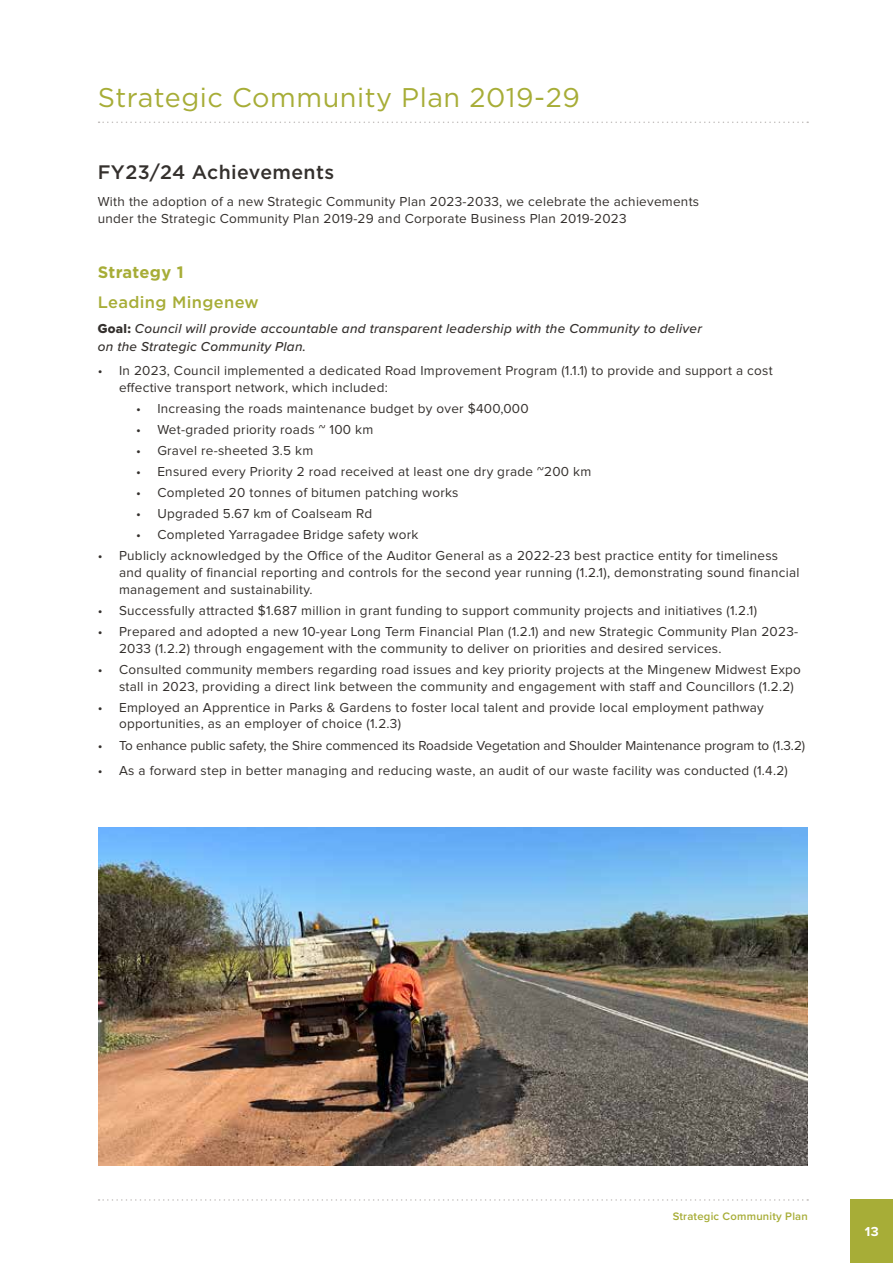
<style>
.page{position:relative;width:893px;height:1263px;background:#fff}
.page>*{position:absolute;margin:0;border:0;box-sizing:border-box;transform-origin:0 0}
.t1{font:27px "Gotham";letter-spacing:.02em;color:#a7ad37}
.t2{font:500 19.5px "Gotham";letter-spacing:.02em;color:#34302d}
.t3{font:500 16.5px "Gotham";letter-spacing:.02em;color:#a7ad37}
.t4{font:700 16.5px "Gotham";letter-spacing:.015em;color:#a7ad37}
.t5{font:13.5px/16.8px "Proxima Nova";letter-spacing:.02em;color:#34302d}
.t6{font:italic 500 13.5px/18px "Proxima Nova";letter-spacing:.02em;color:#34302d}
.t7{font:13.5px "Proxima Nova";letter-spacing:-.005em;color:#34302d}
.t8{font:700 13.5px "Proxima Nova";color:#fff}
.t9{font:600 11.25px "Proxima Nova";letter-spacing:.02em;color:#a7ad37}
.s1{font-family:"Proxima Nova Extrabld";font-weight:400;font-style:normal}
</style>
<div class="page">
<div style="left:850px;top:1199px;width:43px;height:64px;background:#a7ad37"></div>
<svg style="left:99px;top:1199px;width:709px;height:2px"></svg>
<img style="left:98px;top:827px;width:710px;height:338px">
<svg style="left:99px;top:122px;width:709px;height:1px"></svg>
<h1 class="t1" style="left:98px;top:80px;width:484px">Strategic Community Plan 2019-29</h1>
<h2 class="t2" style="left:98px;top:160px;width:238px">FY23/24 Achievements</h2>
<p class="t5" style="left:98px;top:194px;width:603px">With the adoption of a new Strategic Community Plan 2023-2033, we celebrate the achievements under the Strategic Community Plan 2019-29 and Corporate Business Plan 2019-2023</p>
<p class="t4" style="left:98px;top:261px;width:88px">Strategy 1</p>
<p class="t3" style="left:98px;top:291px;width:162px">Leading Mingenew</p>
<p class="t6" style="left:98px;top:319px;width:606px"><span class="s1">Goal:</span> Council will provide accountable and transparent leadership with the Community to deliver on the Strategic Community Plan.</p>
<p class="t5" style="left:119px;top:363px;width:655px;text-indent:-21px">• In 2023, Council implemented a dedicated Road Improvement Program (1.1.1) to provide and support a cost effective transport network, which included:</p>
<p class="t5" style="left:136px;top:401px;width:394px">• Increasing the roads maintenance budget by over $400,000</p>
<p class="t5" style="left:136px;top:422px;width:239px">• Wet-graded priority roads ~ 100 km</p>
<p class="t5" style="left:136px;top:443px;width:179px">• Gravel re-sheeted 3.5 km</p>
<p class="t5" style="left:136px;top:464px;width:457px">• Ensured every Priority 2 road received at least one dry grade ~200 km</p>
<p class="t5" style="left:136px;top:485px;width:324px">• Completed 20 tonnes of bitumen patching works</p>
<p class="t5" style="left:136px;top:506px;width:238px">• Upgraded 5.67 km of Coalseam Rd</p>
<p class="t5" style="left:136px;top:527px;width:284px">• Completed Yarragadee Bridge safety work</p>
<p class="t5" style="left:119px;top:548px;width:682px;text-indent:-21px">• Publicly acknowledged by the Office of the Auditor General as a 2022-23 best practice entity for timeliness and quality of financial reporting and controls for the second year running (1.2.1), demonstrating sound financial management and sustainability.</p>
<p class="t5" style="left:98px;top:603px;width:661px">• Successfully attracted $1.687 million in grant funding to support community projects and initiatives (1.2.1)</p>
<p class="t5" style="left:119px;top:624px;width:681px;text-indent:-21px">• Prepared and adopted a new 10-year Long Term Financial Plan (1.2.1) and new Strategic Community Plan 2023-<br>2033 (1.2.2) through engagement with the community to deliver on priorities and desired services.</p>
<p class="t5" style="left:119px;top:661px;width:683px;text-indent:-21px">• Consulted community members regarding road issues and key priority projects at the Mingenew Midwest Expo stall in 2023, providing a direct link between the community and engagement with staff and Councillors (1.2.2)</p>
<p class="t5" style="left:119px;top:699px;width:646px;text-indent:-21px">• Employed an Apprentice in Parks &amp; Gardens to foster local talent and provide local employment pathway opportunities, as an employer of choice (1.2.3)</p>
<p class="t7" style="left:98px;top:739px;width:709px">• To enhance public safety, the Shire commenced its Roadside Vegetation and Shoulder Maintenance program to (1.3.2)</p>
<p class="t5" style="left:98px;top:762px;width:692px">• As a forward step in better managing and reducing waste, an audit of our waste facility was conducted (1.4.2)</p>
<p class="t9" style="left:673px;top:1208px;width:137px">Strategic Community Plan</p>
<p class="t8" style="left:865px;top:1225px;width:15px">13</p>
</div>
